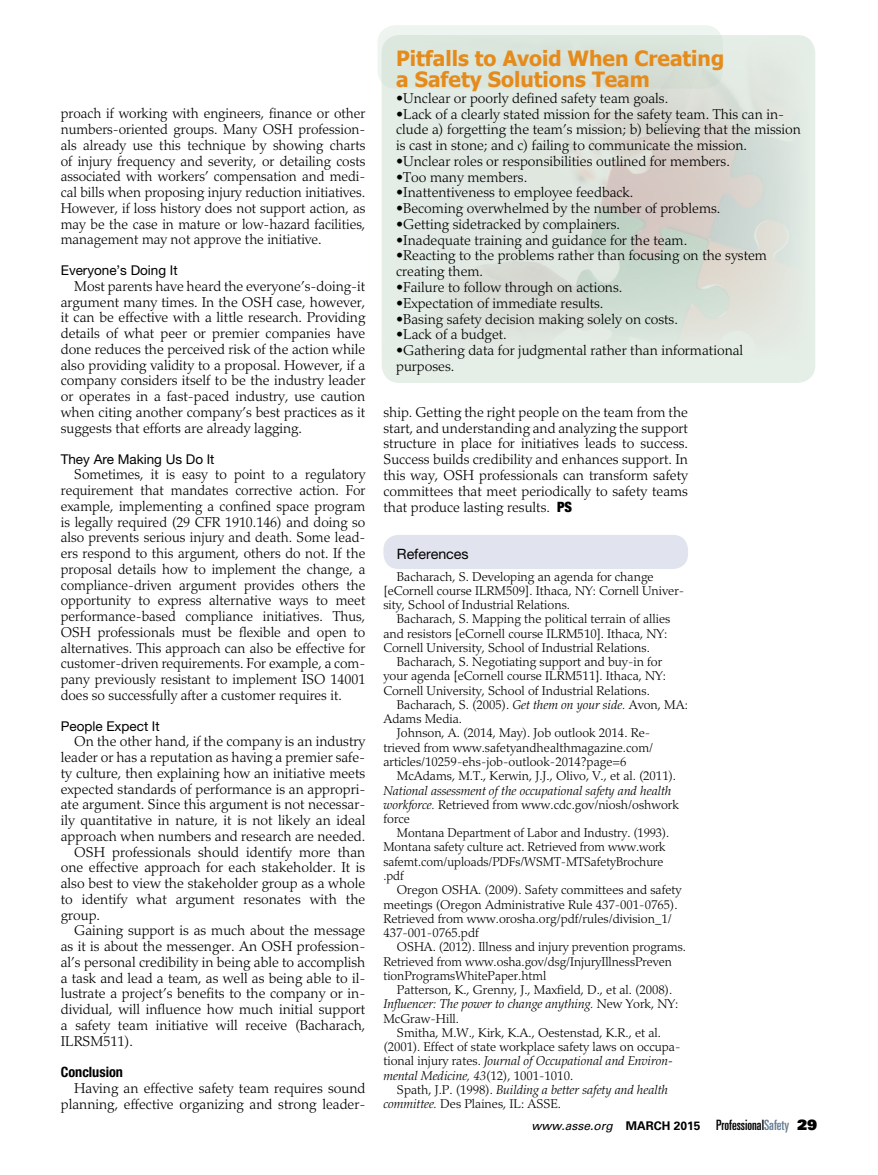
<style>
.page{position:relative;width:878px;height:1175px;background:#fff}
.page>*{position:absolute;margin:0;border:0;box-sizing:border-box;transform-origin:0 0}
.t1{font:700 21px/21px "Tahoma";color:#e58b1b}
.t2{font:300 14.25px/15.8px "Palatino LT Std";color:#000;text-align:justify}
.t3{font:700 condensed 14.25px "Helvetica Neue LT Std";color:#000}
.t4{font:14.25px "Helvetica Neue LT Std";letter-spacing:-.005em;color:#000}
.t5{font:13.5px "Helvetica Neue LT Std";color:#000}
.t6{font:300 12.75px/14.2px "Palatino LT Std";color:#000}
.t7{font:italic 300 12.75px/14.2px "Palatino LT Std";color:#000}
.t8{font:italic 12px "Univers LT Std";color:#000}
.s1{font-family:"Helvetica Neue LT Std";font-weight:900;font-stretch:condensed}
.s2{font-style:italic}
.s3{font-style:normal}
.s4{font-weight:700;font-style:normal}
.s5{font-style:normal;font-stretch:ultra-condensed;font-size:14.25px}
.s6{font-style:normal;font-stretch:ultra-condensed;font-size:14.25px;color:#657c91}
.s7{font-family:"Univers LT Std X Black";font-style:normal;font-size:14.25px}
</style>
<div class="page">
<div style="left:383px;top:535px;width:305px;height:34px;background:#e1e4ee;border-radius:15px"></div>
<div style="left:377px;top:25px;width:346px;height:64px;background:#eef4ef;border-radius:18px"></div>
<svg style="left:381px;top:35px;width:434px;height:348px;background:#dce3db"></svg>
<p class="t2" style="left:61px;top:106px;width:306px">proach if working with engineers, finance or other numbers-oriented groups. Many OSH profession&shy;als already use this technique by showing charts of injury frequency and severity, or detailing costs associated with workers’ compensation and medi&shy;cal bills when proposing injury reduction initiatives.<br>However, if loss history does not support action, as may be the case in mature or low-hazard facilities, management may not approve the initiative.</p>
<p class="t5" style="left:61px;top:262px;width:118px">Everyone’s Doing It</p>
<p class="t2" style="left:61px;top:278px;width:306px;text-indent:13px">Most parents have heard the everyone’s-doing-it argument many times. In the OSH case, however, it can be effective with a little research. Providing details of what peer or premier companies have done reduces the perceived risk of the action while also providing validity to a proposal. However, if a company considers itself to be the industry leader or operates in a fast-paced industry, use caution when citing another company’s best practices as it suggests that efforts are already lagging.</p>
<p class="t5" style="left:61px;top:450px;width:155px">They Are M aking Us Do It</p>
<p class="t2" style="left:61px;top:467px;width:306px;text-indent:14px">Sometimes, it is easy to point to a regulatory requirement that mandates corrective action. For example, implementing a confined space program is legally required (29 CFR 1910.146) and doing so also prevents serious injury and death. Some lead&shy;ers respond to this argument, others do not. If the proposal details how to implement the change, a compliance-driven argument provides others the opportunity to express alternative ways to meet performance-based compliance initiatives. Thus, OSH professionals must be flexible and open to alternatives. This approach can also be effective for customer-driven requirements. For example, a com&shy;pany previously resistant to implement ISO 14001 does so successfully after a customer requires it.</p>
<p class="t5" style="left:61px;top:717px;width:100px">People Expect It</p>
<p class="t2" style="left:74px;top:734px;width:292px">On the other hand, if the company is an industry</p>
<p class="t2" style="left:61px;top:749px;width:306px">leader or has a reputation as having a premier safe-</p>
<p class="t2" style="left:61px;top:765px;width:306px">ty culture, then explaining how an initiative meets</p>
<p class="t2" style="left:61px;top:781px;width:306px">expected standards of performance is an appropri-</p>
<p class="t2" style="left:61px;top:797px;width:306px">ate argument. Since this argument is not necessar-</p>
<p class="t2" style="left:61px;top:812px;width:306px">ily quantitative in nature, it is not likely an ideal</p>
<p class="t2" style="left:61px;top:828px;width:306px">approach when numbers and research are needed.</p>
<p class="t2" style="left:74px;top:844px;width:292px">OSH professionals should identify more than</p>
<p class="t2" style="left:61px;top:860px;width:306px">one effective approach for each stakeholder. It is</p>
<p class="t2" style="left:61px;top:875px;width:306px">also best to view the stakeholder group as a whole</p>
<p class="t2" style="left:61px;top:891px;width:306px">to identify what argument resonates with the</p>
<p class="t2" style="left:61px;top:907px;width:41px">group.</p>
<p class="t2" style="left:74px;top:923px;width:293px">Gaining support is as much about the message</p>
<p class="t2" style="left:61px;top:938px;width:306px">as it is about the messenger. An OSH profession-</p>
<p class="t2" style="left:61px;top:954px;width:306px">al’s personal credibility in being able to accomplish</p>
<p class="t2" style="left:61px;top:970px;width:306px">a task and lead a team, as well as being able to il-</p>
<p class="t2" style="left:61px;top:986px;width:306px">lustrate a project’s benefits to the company or in-</p>
<p class="t2" style="left:61px;top:1001px;width:306px">dividual, will influence how much initial support</p>
<p class="t2" style="left:61px;top:1017px;width:306px">a safety team initiative will receive (Bacharach,</p>
<p class="t2" style="left:61px;top:1033px;width:74px">ILRSM511).</p>
<p class="t3" style="left:61px;top:1063px;width:64px">Conclusion</p>
<p class="t2" style="left:61px;top:1080px;width:306px;text-align:right">Having an effective safety team requires sound planning, effective organizing and strong leader-</p>
<h1 class="t1" style="left:396px;top:47px;width:329px">Pitfalls to Avoid When Creating a Safety Solutions Team</h1>
<p class="t2" style="left:396px;top:90px;width:273px">•Unclear or poorly defined safety team goals.</p>
<p class="t2" style="left:396px;top:106px;width:406px;text-align:left">•Lack of a clearly stated mission for the safety team. This can in&shy;clude a) forgetting the team’s mission; b) believing that the mission is cast in stone; and c) failing to communicate the mission.</p>
<p class="t2" style="left:396px;top:153px;width:335px">•Unclear roles or responsibilities outlined for members.</p>
<p class="t2" style="left:396px;top:169px;width:133px">•Too many members.</p>
<p class="t2" style="left:396px;top:185px;width:239px">•Inattentiveness to employee feedback.</p>
<p class="t2" style="left:396px;top:201px;width:326px">•Becoming overwhelmed by the number of problems.</p>
<p class="t2" style="left:396px;top:216px;width:225px">•Getting sidetracked by complainers.</p>
<p class="t2" style="left:396px;top:232px;width:292px">•Inadequate training and guidance for the team.</p>
<p class="t2" style="left:396px;top:248px;width:372px">•Reacting to the problems rather than focusing on the system creating them.</p>
<p class="t2" style="left:396px;top:279px;width:228px">•Failure to follow through on actions.</p>
<p class="t2" style="left:396px;top:295px;width:209px">•Expectation of immediate results.</p>
<p class="t2" style="left:396px;top:311px;width:283px">•Basing safety decision making solely on costs.</p>
<p class="t2" style="left:396px;top:327px;width:112px">•Lack of a budget.</p>
<p class="t2" style="left:396px;top:342px;width:348px">•Gathering data for judgmental rather than informational purposes.</p>
<p class="t2" style="left:383px;top:404px;width:306px">ship. Getting the right people on the team from the start, and understanding and analyzing the support structure in place for initiatives leads to success.<br>Success builds credibility and enhances support. In this way, OSH professionals can transform safety committees that meet periodically to safety teams that produce lasting results. <span class="s1">PS</span></p>
<p class="t4" style="left:397px;top:545px;width:73px">References</p>
<p class="t6" style="left:383px;top:569px;width:302px;text-indent:14px">Bacharach, S. Developing an agenda for change [eCornell course ILRM509]. Ithaca, NY: Cornell Univer&shy;sity, School of Industrial Relations.</p>
<p class="t6" style="left:383px;top:612px;width:288px;text-indent:14px">Bacharach, S. Mapping the political terrain of allies and resistors [eCornell course ILRM510]. Ithaca, NY:<br>Cornell University, School of Industrial Relations.</p>
<p class="t6" style="left:383px;top:655px;width:284px;text-indent:14px">Bacharach, S. Negotiating support and buy-in for your agenda [eCornell course ILRM511]. Ithaca, NY:<br>Cornell University, School of Industrial Relations.</p>
<p class="t6" style="left:397px;top:697px;width:292px">Bacharach, S. (2005). <span class="s2">Get them on your side.</span> Avon, MA:</p>
<p class="t6" style="left:383px;top:712px;width:80px">Adams Media.</p>
<p class="t6" style="left:397px;top:726px;width:255px">Johnson, A. (2014, May). Job outlook 2014. Re-</p>
<p class="t6" style="left:383px;top:740px;width:271px">trieved from www.safetyandhealthmagazine.com/</p>
<p class="t6" style="left:383px;top:754px;width:244px">articles/10259-ehs-job-outlook-2014?page=6</p>
<p class="t6" style="left:397px;top:769px;width:280px">McAdams, M.T., Kerwin, J.J., Olivo, V., et al. (2011).</p>
<p class="t7" style="left:383px;top:783px;width:297px">National assessment of the occupational safety and health workforce. <span class="s3">Retrieved from www.cdc.gov/niosh/oshwork force</span></p>
<p class="t6" style="left:383px;top:826px;width:287px;text-indent:14px">Montana Department of Labor and Industry. (1993).<br>Montana safety culture act. Retrieved from www.work safemt.com/uploads/PDFs/WSMT-MTSafetyBrochure .pdf</p>
<p class="t6" style="left:383px;top:883px;width:300px;text-indent:14px">Oregon OSHA. (2009). Safety committees and safety meetings (Oregon Administrative Rule 437-001-0765).<br>Retrieved from www.orosha.org/pdf/rules/division_1/ 437-001-0765.pdf</p>
<p class="t6" style="left:383px;top:940px;width:304px;text-indent:13px">OSHA. (2012). Illness and injury prevention programs.<br>Retrieved from www.osha.gov/dsg/InjuryIllnessPreven tionProgramsWhitePaper.html</p>
<p class="t6" style="left:383px;top:982px;width:296px;text-indent:14px">Patterson, K., Grenny, J., Maxfield, D., et al. (2008).<br><span class="s2">Influencer: The power to change anything.</span> New York, NY:<br>McGraw-Hill.</p>
<p class="t6" style="left:383px;top:1025px;width:298px;text-indent:14px">Smitha, M.W., Kirk, K.A., Oestenstad, K.R., et al. (2001). Effect of state workplace safety laws on occupa&shy;tional injury rates. <span class="s2">Journal of Occupational and Environ&shy;mental Medicine, 43</span>(12), 1001-1010.</p>
<p class="t7" style="left:383px;top:1082px;width:286px;text-indent:14px"><span class="s3">Spath, J.P. (1998).</span> Building a better safety and health committee. <span class="s3">Des Plaines, IL: ASSE.</span></p>
<p class="t8" style="left:531px;top:1118px;width:287px">www.asse.org <span class="s4">MARCH 2015</span> <span class="s5">Professional</span><span class="s6">Safety</span> <span class="s7">29</span></p>
</div>
